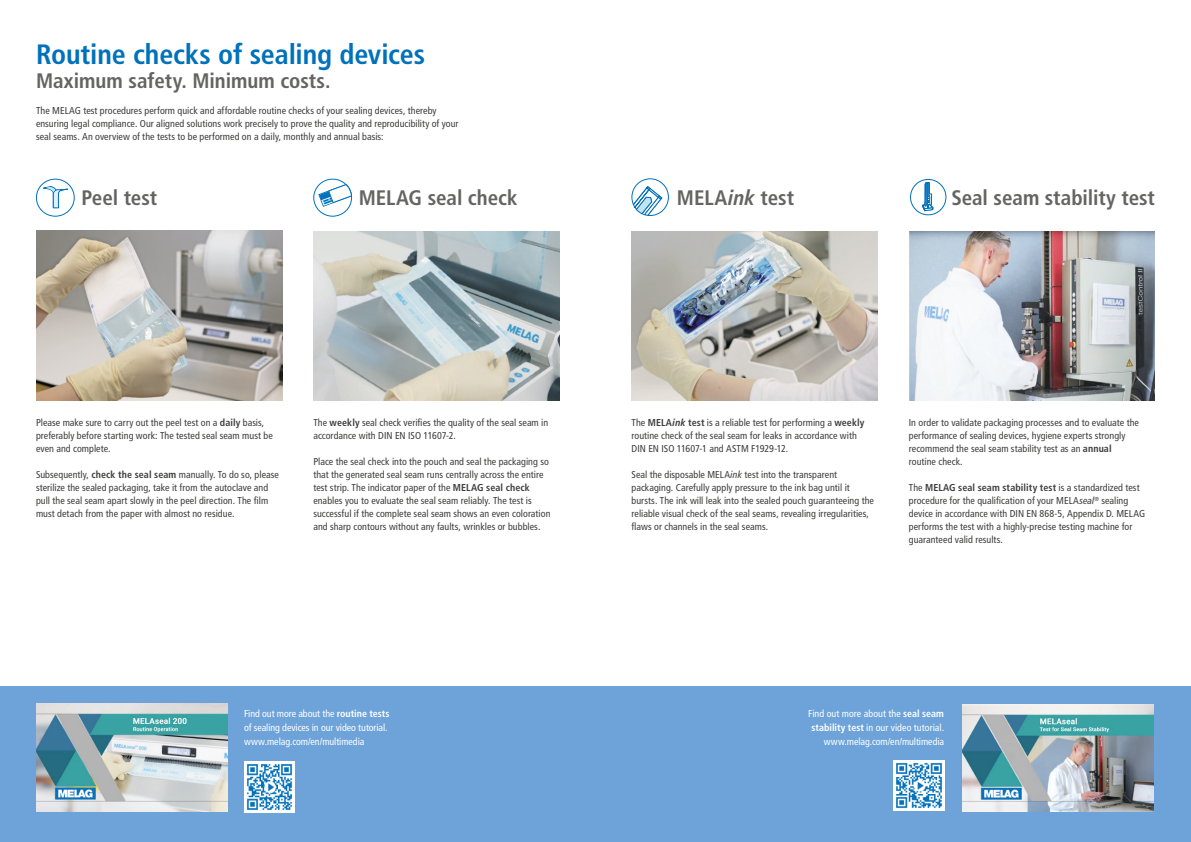
<style>
.page{position:relative;width:1191px;height:842px;background:#fff}
.page>*{position:absolute;margin:0;border:0;box-sizing:border-box;transform-origin:0 0}
.t1{font:700 condensed 28px "Frutiger LT Pro";letter-spacing:-.005em;color:#0071bb}
.t2{font:700 condensed 21px "Frutiger LT Pro";letter-spacing:-.005em;color:#646463}
.t3{font:condensed 10px/13px "Frutiger LT Pro";letter-spacing:.005em;color:#3d3d3c}
.t4{font:condensed 10px/14px "Frutiger LT Pro";letter-spacing:-.005em;color:#fff}
.s1{font-style:italic}
.s2{font-weight:700}
.s3{font-weight:700;font-style:italic}
</style>
<div class="page">
<svg style="left:631px;top:178px;width:38px;height:38px"></svg>
<div style="left:910px;top:179px;width:36px;height:36px;border:1px solid #0071bb;border-radius:50%"></div>
<svg style="left:922px;top:182px;width:11px;height:31px"></svg>
<div style="left:313px;top:179px;width:39px;height:38px;border:1px solid #0071bb;border-radius:50%"></div>
<svg style="left:318px;top:185px;width:34px;height:22px"></svg>
<img style="left:313px;top:231px;width:246px;height:169px">
<img style="left:36px;top:231px;width:246px;height:169px">
<img style="left:631px;top:231px;width:246px;height:169px">
<img style="left:909px;top:231px;width:246px;height:169px">
<div style="left:0;top:686px;width:1191px;height:156px;background:#6da3d8"></div>
<img style="left:962px;top:704px;width:191px;height:108px">
<img style="left:36px;top:704px;width:191px;height:107px">
<img style="left:244px;top:762px;width:51px;height:50px">
<img style="left:893px;top:761px;width:51px;height:50px">
<div style="left:36px;top:179px;width:39px;height:38px;border:1px solid #0071bb;border-radius:50%"></div>
<svg style="left:43px;top:186px;width:25px;height:22px"></svg>
<h1 class="t1" style="left:36px;top:38px;width:391px">Routine checks of sealing devices</h1>
<h2 class="t2" style="left:36px;top:68px;width:296px">Maximum safety. Minimum costs.</h2>
<p class="t3" style="left:36px;top:104px;width:424px">The MELAG test procedures perform quick and affordable routine checks of your sealing devices, thereby ensuring legal compliance. Our aligned solutions work precisely to prove the quality and reproducibility of your seal seams. An overview of the tests to be performed on a daily, monthly and annual basis:</p>
<h2 class="t2" style="left:81px;top:185px;width:77px">Peel test</h2>
<h2 class="t2" style="left:359px;top:185px;width:161px">MELAG seal check</h2>
<h2 class="t2" style="left:677px;top:185px;width:119px">MELA<span class="s1">ink</span> test</h2>
<h2 class="t2" style="left:951px;top:185px;width:205px">Seal seam stability test</h2>
<p class="t3" style="left:36px;top:416px;width:238px">Please make sure to carry out the peel test on a <span class="s2">daily</span> basis, preferably before starting work: The tested seal seam must be even and complete.</p>
<p class="t3" style="left:36px;top:468px;width:244px">Subsequently, <span class="s2">check the seal seam</span> manually. To do so, please sterilize the sealed packaging, take it from the autoclave and pull the seal seam apart slowly in the peel direction. The film must detach from the paper with almost no residue.</p>
<p class="t3" style="left:313px;top:416px;width:236px">The <span class="s2">weekly</span> seal check verifies the quality of the seal seam in accordance with DIN EN ISO 11607-2.</p>
<p class="t3" style="left:313px;top:455px;width:239px">Place the seal check into the pouch and seal the packaging so that the generated seal seam runs centrally across the entire test strip. The indicator paper of the <span class="s2">MELAG seal check </span>enables you to evaluate the seal seam reliably. The test is successful if the complete seal seam shows an even coloration and sharp contours without any faults, wrinkles or bubbles.</p>
<p class="t3" style="left:631px;top:416px;width:234px">The <span class="s2">MELA</span><span class="s3">ink</span> <span class="s2">test</span> is a reliable test for performing a <span class="s2">weekly </span>routine check of the seal seam for leaks in accordance with<br>DIN EN ISO 11607-1 and ASTM F1929-12.</p>
<p class="t3" style="left:631px;top:468px;width:244px">Seal the disposable MELA<span class="s1">ink</span> test into the transparent packaging. Carefully apply pressure to the ink bag until it bursts. The ink will leak into the sealed pouch guaranteeing the reliable visual check of the seal seams, revealing irregularities, flaws or channels in the seal seams.</p>
<p class="t3" style="left:909px;top:416px;width:232px">In order to validate packaging processes and to evaluate the performance of sealing devices, hygiene experts strongly recommend the seal seam stability test as an <span class="s2">annual </span>routine check.</p>
<p class="t3" style="left:909px;top:481px;width:238px">The <span class="s2">MELAG seal seam stability test</span> is a standardized test procedure for the qualification of your MELA<span class="s1">seal</span><sup>®</sup> sealing device in accordance with DIN EN 868-5, Appendix D. MELAG performs the test with a highly-precise testing machine for guaranteed valid results.</p>
<p class="t4" style="left:244px;top:706px;width:147px">Find out more about the <span class="s2">routine tests </span>of sealing devices in our video tutorial. www.melag.com/en/multimedia</p>
<p class="t4" style="left:808px;top:706px;width:137px;text-align:right">Find out more about the <span class="s2">seal seam stability test</span> in our video tutorial. www.melag.com/en/multimedia</p>
</div>
